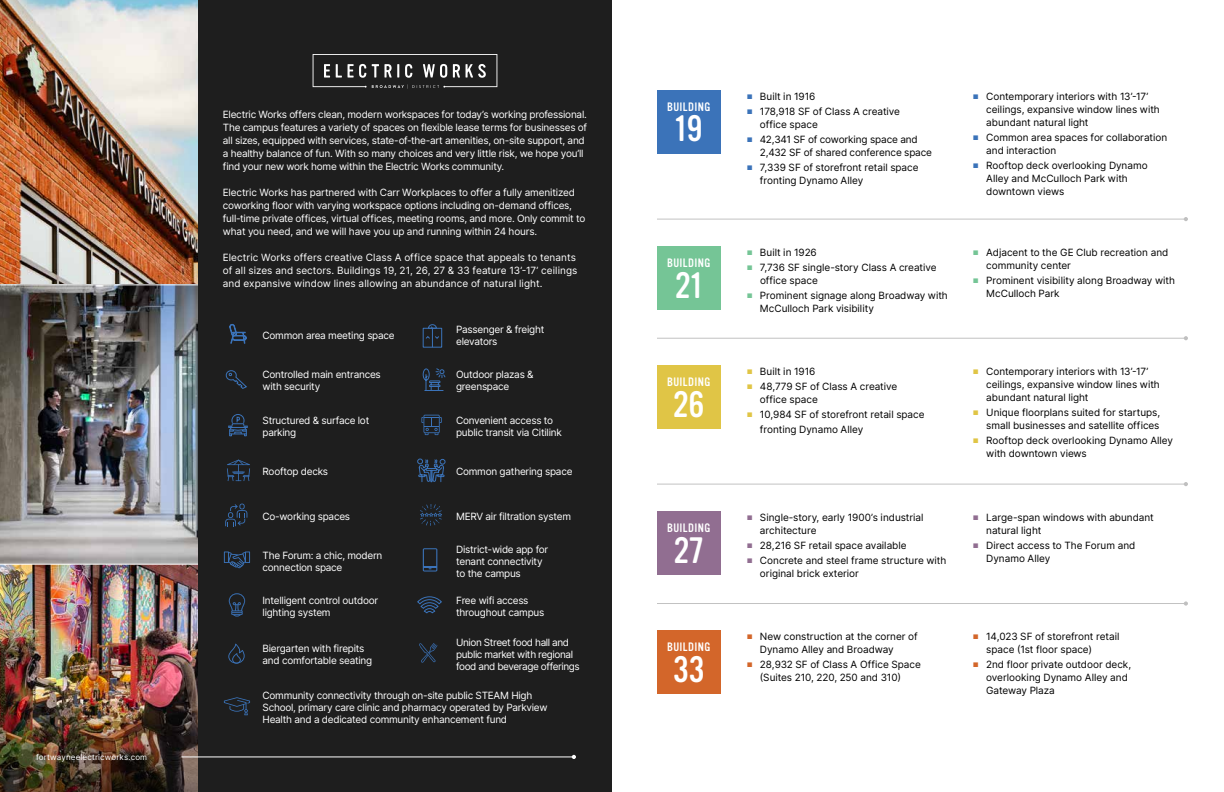
<style>
.page{position:relative;width:1224px;height:792px;background:#fff}
.page>*{position:absolute;margin:0;border:0;box-sizing:border-box;transform-origin:0 0}
.t1{font:36px "Vinyl OT";color:#fff}
.t2{font:12px "Vinyl OT";letter-spacing:.03em;color:#fff}
.t3{font:10px/13px "Inter";letter-spacing:-.005em;color:#000}
.t4{font:10px/12px "Inter";letter-spacing:-.025em;color:#fff}
.t5{font:10px/13px "Inter";letter-spacing:.005em;color:#fff}
.t6{font:8px "Inter";letter-spacing:.02em;color:#fff}
.s1{font-family:"Proxima Nova";font-weight:500;font-size:8px;color:#3b73b9}
.s2{font-family:"Proxima Nova";font-weight:500;font-size:8px;color:#75c596}
.s3{font-family:"Proxima Nova";font-weight:500;font-size:8px;color:#e0c546}
.s4{font-family:"Proxima Nova";font-weight:500;font-size:8px;color:#916e91}
.s5{font-family:"Proxima Nova";font-weight:500;font-size:8px;color:#d3662a}
</style>
<div class="page">
<img style="left:0;top:0;width:198px;height:706px">
<img style="left:0;top:706px;width:198px;height:86px">
<hr style="left:0;top:284px;width:198px;height:1px;background:#fff">
<hr style="left:0;top:564px;width:198px;height:1px;background:#fff">
<div style="left:198px;top:0;width:414px;height:792px;background:#1e1e1e"></div>
<svg style="left:313px;top:54px;width:184px;height:35px"></svg>
<div style="left:423px;top:328px;width:19px;height:20px;border:1px solid #3b73b9"></div>
<svg style="left:425px;top:324px;width:15px;height:23px"></svg>
<svg style="left:226px;top:370px;width:21px;height:19px"></svg>
<svg style="left:224px;top:697px;width:26px;height:18px"></svg>
<svg style="left:229px;top:593px;width:16px;height:24px"></svg>
<svg style="left:224px;top:552px;width:26px;height:16px"></svg>
<svg style="left:225px;top:504px;width:22px;height:22px"></svg>
<svg style="left:423px;top:548px;width:14px;height:24px"></svg>
<svg style="left:227px;top:460px;width:23px;height:21px"></svg>
<svg style="left:228px;top:644px;width:17px;height:20px"></svg>
<svg style="left:417px;top:596px;width:25px;height:18px"></svg>
<svg style="left:420px;top:504px;width:22px;height:22px"></svg>
<svg style="left:229px;top:324px;width:18px;height:20px"></svg>
<svg style="left:228px;top:414px;width:20px;height:22px"></svg>
<svg style="left:422px;top:368px;width:24px;height:23px"></svg>
<svg style="left:421px;top:415px;width:21px;height:20px"></svg>
<svg style="left:419px;top:643px;width:18px;height:20px"></svg>
<hr style="left:181px;top:756px;width:393px;height:1px;background:#fff">
<svg style="left:572px;top:755px;width:4px;height:4px"></svg>
<svg style="left:417px;top:458px;width:29px;height:24px"></svg>
<div style="left:657px;top:90px;width:63px;height:63px;background:#3b73b9"></div>
<div style="left:657px;top:246px;width:63px;height:64px;background:#75c596"></div>
<div style="left:657px;top:365px;width:63px;height:64px;background:#e0c546"></div>
<div style="left:657px;top:511px;width:63px;height:64px;background:#916e91"></div>
<div style="left:657px;top:631px;width:63px;height:63px;background:#d3662a"></div>
<hr style="left:657px;top:219px;width:529px;height:1px;background:#000">
<svg style="left:1184px;top:217px;width:4px;height:4px"></svg>
<hr style="left:657px;top:338px;width:529px;height:1px;background:#000">
<svg style="left:1184px;top:336px;width:4px;height:4px"></svg>
<hr style="left:657px;top:484px;width:529px;height:1px;background:#000">
<svg style="left:1184px;top:482px;width:4px;height:4px"></svg>
<hr style="left:657px;top:603px;width:529px;height:1px;background:#000">
<svg style="left:1184px;top:601px;width:4px;height:5px"></svg>
<p class="t6" style="left:36px;top:751px;width:113px">fortwayneelectricworks.com</p>
<p class="t4" style="left:223px;top:108px;width:366px;line-height:13px">Electric Works offers clean, modern workspaces for today’s working professional.<br>The campus features a variety of spaces on flexible lease terms for businesses of all sizes, equipped with services, state-of-the-art amenities, on-site support, and a healthy balance of fun. With so many choices and very little risk, we hope you’ll find your new work home within the Electric Works community.</p>
<p class="t4" style="left:223px;top:186px;width:364px;line-height:13px">Electric Works has partnered with Carr Workplaces to offer a fully amenitized coworking floor with varying workspace options including on-demand offices, full-time private offices, virtual offices, meeting rooms, and more. Only commit to what you need, and we will have you up and running within 24 hours.</p>
<p class="t5" style="left:223px;top:251px;width:356px">Electric Works offers creative Class A office space that appeals to tenants of all sizes and sectors. Buildings 19, 21, 26, 27 &amp; 33 feature 13’-17’ ceilings and expansive window lines allowing an abundance of natural light.</p>
<p class="t4" style="left:263px;top:330px;width:134px">Common area meeting space</p>
<p class="t4" style="left:456px;top:324px;width:90px">Passenger &amp; freight elevators</p>
<p class="t4" style="left:263px;top:369px;width:120px">Controlled main entrances with security</p>
<p class="t4" style="left:456px;top:369px;width:79px">Outdoor plazas &amp; greenspace</p>
<p class="t4" style="left:263px;top:414px;width:108px">Structured &amp; surface lot parking</p>
<p class="t4" style="left:456px;top:414px;width:107px">Convenient access to public transit via Citilink</p>
<p class="t4" style="left:263px;top:465px;width:67px">Rooftop decks</p>
<p class="t4" style="left:456px;top:465px;width:118px">Common gathering space</p>
<p class="t4" style="left:456px;top:510px;width:117px">MERV air filtration system</p>
<p class="t4" style="left:456px;top:543px;width:94px">District-wide app for tenant connectivity to the campus</p>
<p class="t4" style="left:456px;top:594px;width:90px">Free wifi access throughout campus</p>
<p class="t4" style="left:456px;top:637px;width:125px">Union Street food hall and public market with regional food and beverage offerings</p>
<p class="t4" style="left:263px;top:689px;width:287px">Community connectivity through on-site public STEAM High<br>School, primary care clinic and pharmacy operated by Parkview<br>Health and a dedicated community enhancement fund</p>
<p class="t4" style="left:263px;top:510px;width:89px">Co-working spaces</p>
<p class="t4" style="left:263px;top:549px;width:121px">The Forum: a chic, modern connection space</p>
<p class="t4" style="left:263px;top:594px;width:117px">Intelligent control outdoor lighting system</p>
<p class="t4" style="left:263px;top:643px;width:111px">Biergarten with firepits and comfortable seating</p>
<p class="t2" style="left:667px;top:100px;width:45px">BUILDING</p>
<h1 class="t1" style="left:675px;top:109px;width:29px">19</h1>
<p class="t2" style="left:667px;top:256px;width:45px">BUILDING</p>
<h1 class="t1" style="left:675px;top:265px;width:29px">21</h1>
<p class="t2" style="left:667px;top:375px;width:45px">BUILDING</p>
<h1 class="t1" style="left:673px;top:385px;width:33px">26</h1>
<p class="t3" style="left:747px;top:89px;width:70px"><span class="s1">■</span> Built in 1916</p>
<p class="t3" style="left:760px;top:104px;width:142px;text-indent:-13px"><span class="s1">■</span> 178,918 SF of Class A creative office space</p>
<p class="t3" style="left:760px;top:132px;width:174px;text-indent:-13px"><span class="s1">■</span> 42,341 SF of coworking space and<br>2,432 SF of shared conference space</p>
<p class="t3" style="left:760px;top:160px;width:160px;text-indent:-13px"><span class="s1">■</span> 7,339 SF of storefront retail space fronting Dynamo Alley</p>
<p class="t3" style="left:747px;top:246px;width:71px"><span class="s2">■</span> Built in 1926</p>
<p class="t3" style="left:760px;top:261px;width:178px;text-indent:-13px"><span class="s2">■</span> 7,736 SF single-story Class A creative office space</p>
<p class="t3" style="left:760px;top:289px;width:189px;text-indent:-13px"><span class="s2">■</span> Prominent signage along Broadway with<br>McCulloch Park visibility</p>
<p class="t3" style="left:747px;top:365px;width:70px"><span class="s3">■</span> Built in 1916</p>
<p class="t3" style="left:760px;top:380px;width:139px;text-indent:-13px"><span class="s3">■</span> 48,779 SF of Class A creative office space</p>
<p class="t3" style="left:760px;top:407px;width:166px;line-height:15px;text-indent:-13px"><span class="s3">■</span> 10,984 SF of storefront retail space fronting Dynamo Alley</p>
<p class="t2" style="left:667px;top:521px;width:45px">BUILDING</p>
<p class="t3" style="left:760px;top:511px;width:165px;text-indent:-13px"><span class="s4">■</span> Single-story, early 1900’s industrial architecture</p>
<p class="t3" style="left:747px;top:539px;width:161px"><span class="s4">■</span> 28,216 SF retail space available</p>
<p class="t3" style="left:760px;top:554px;width:188px;text-indent:-13px"><span class="s4">■</span> Concrete and steel frame structure with original brick exterior</p>
<h1 class="t1" style="left:674px;top:530px;width:31px">27</h1>
<p class="t2" style="left:667px;top:641px;width:45px">BUILDING</p>
<p class="t3" style="left:760px;top:630px;width:159px;text-indent:-13px"><span class="s5">■</span> New construction at the corner of<br>Dynamo Alley and Broadway</p>
<p class="t3" style="left:760px;top:658px;width:162px;text-indent:-13px"><span class="s5">■</span> 28,932 SF of Class A Office Space (Suites 210, 220, 250 and 310)</p>
<h1 class="t1" style="left:673px;top:650px;width:33px">33</h1>
<p class="t3" style="left:986px;top:89px;width:175px;text-indent:-13px"><span class="s1">■</span> Contemporary interiors with 13’-17’ ceilings, expansive window lines with abundant natural light</p>
<p class="t3" style="left:986px;top:130px;width:183px;text-indent:-13px"><span class="s1">■</span> Common area spaces for collaboration and interaction</p>
<p class="t3" style="left:986px;top:158px;width:163px;text-indent:-13px"><span class="s1">■</span> Rooftop deck overlooking Dynamo<br>Alley and McCulloch Park with downtown views</p>
<p class="t3" style="left:986px;top:246px;width:184px;text-indent:-13px"><span class="s2">■</span> Adjacent to the GE Club recreation and community center</p>
<p class="t3" style="left:986px;top:274px;width:190px;text-indent:-13px"><span class="s2">■</span> Prominent visibility along Broadway with<br>McCulloch Park</p>
<p class="t3" style="left:986px;top:365px;width:175px;text-indent:-13px"><span class="s3">■</span> Contemporary interiors with 13’-17’ ceilings, expansive window lines with abundant natural light</p>
<p class="t3" style="left:973px;top:406px;width:188px;text-align:right"><span class="s3">■</span> Unique floorplans suited for startups, small businesses and satellite offices</p>
<p class="t3" style="left:986px;top:434px;width:188px;text-indent:-13px"><span class="s3">■</span> Rooftop deck overlooking Dynamo Alley with downtown views</p>
<p class="t3" style="left:986px;top:511px;width:169px;text-indent:-13px"><span class="s4">■</span> Large-span windows with abundant natural light</p>
<p class="t3" style="left:986px;top:539px;width:151px;text-indent:-13px"><span class="s4">■</span> Direct access to The Forum and<br>Dynamo Alley</p>
<p class="t3" style="left:986px;top:630px;width:135px;text-indent:-13px"><span class="s5">■</span> 14,023 SF of storefront retail space (1st floor space)</p>
<p class="t3" style="left:986px;top:658px;width:146px;text-indent:-13px"><span class="s5">■</span> 2nd floor private outdoor deck, overlooking Dynamo Alley and<br>Gateway Plaza</p>
</div>
